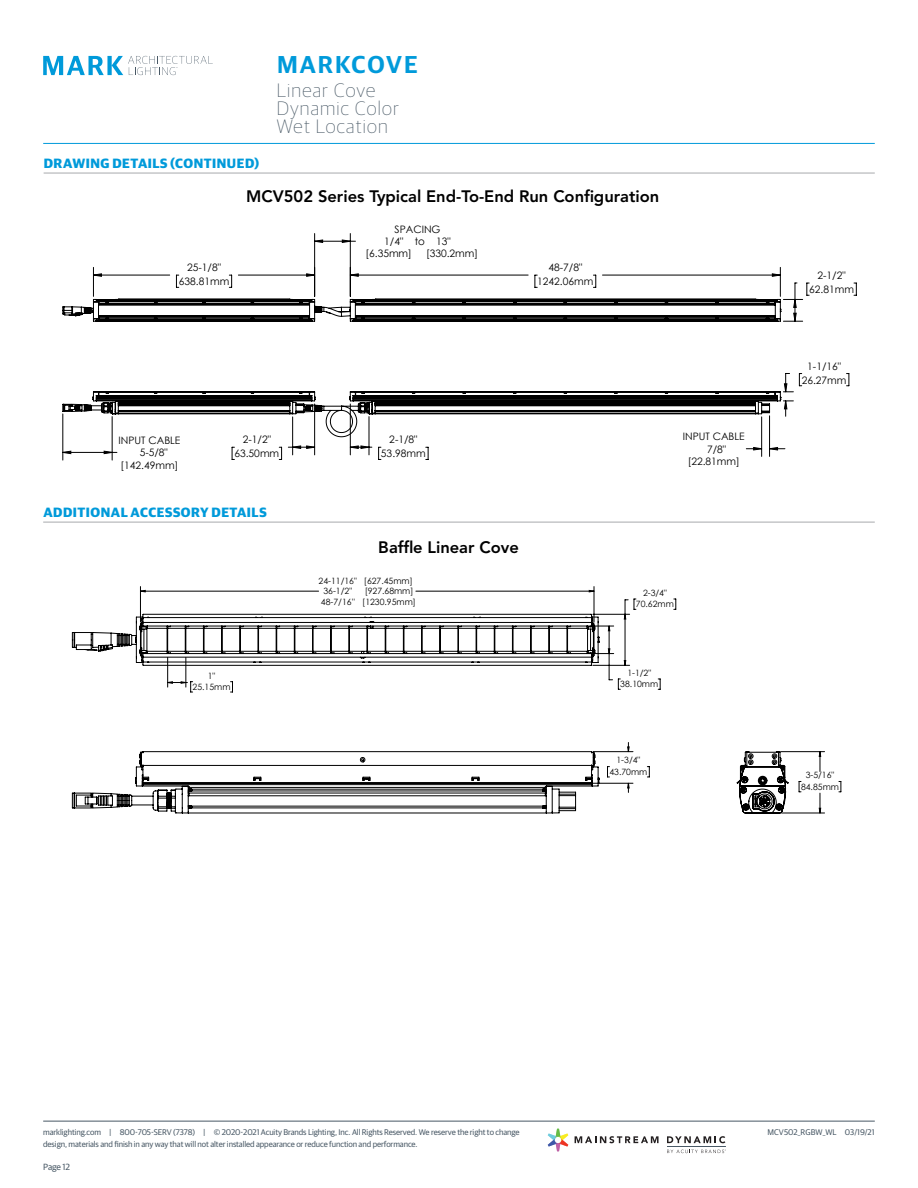
<style>
.page{position:relative;width:918px;height:1188px;background:#fff}
.page>*{position:absolute;margin:0;border:0;box-sizing:border-box;transform-origin:0 0}
.t1{font:600 24.45px "Guardian Sans";letter-spacing:.08em;color:#009ada}
.t2{font:100 19.5px/18px "Guardian Sans";letter-spacing:.06em;color:#485865}
.t3{font:800 16.5px "Avenir LT Std";color:#000}
.t4{font:700 13.5px "Guardian Sans";letter-spacing:.04em;color:#009ada}
.t5{font:10.2px/13.8px "Century Gothic";color:#000;text-align:center}
.t6{font:9px "Guardian Sans";letter-spacing:-.015em;color:#485865}
.t7{font:8.7px/11.7px "Century Gothic";color:#000;text-align:center}
.t8{font:8.25px "Guardian Sans";letter-spacing:-.01em;color:#485865}
.t9{font:8.25px "Guardian Sans";letter-spacing:.01em;color:#485865}
</style>
<div class="page">
<hr style="left:43px;top:1121px;width:832px;height:1px;background:#485865">
<hr style="left:43px;top:143px;width:832px;height:1px;background:#009ada">
<svg style="left:575px;top:1136px;width:84px;height:7px"></svg>
<svg style="left:667px;top:1136px;width:58px;height:7px"></svg>
<svg style="left:548px;top:1129px;width:20px;height:22px"></svg>
<hr style="left:667px;top:1146px;width:59px;height:1px;background:#495966">
<svg style="left:667px;top:1149px;width:59px;height:4px"></svg>
<svg style="left:43px;top:56px;width:170px;height:19px"></svg>
<hr style="left:44px;top:173px;width:831px;height:1px;background:#a7a9ac">
<hr style="left:43px;top:522px;width:832px;height:1px;background:#a7a9ac">
<hr style="left:314px;top:234px;width:1px;height:62px;background:#000">
<hr style="left:350px;top:234px;width:1px;height:62px;background:#000">
<svg style="left:854px;top:283px;width:3px;height:13px"></svg>
<svg style="left:799px;top:373px;width:3px;height:14px"></svg>
<svg style="left:847px;top:373px;width:3px;height:14px"></svg>
<svg style="left:378px;top:454px;width:3px;height:6px"></svg>
<svg style="left:426px;top:454px;width:3px;height:6px"></svg>
<hr style="left:350px;top:404px;width:1px;height:51px;background:#000">
<hr style="left:369px;top:417px;width:1px;height:38px;background:#000">
<hr style="left:292px;top:417px;width:1px;height:38px;background:#000">
<hr style="left:314px;top:404px;width:1px;height:51px;background:#000">
<hr style="left:112px;top:417px;width:1px;height:43px;background:#000">
<hr style="left:63px;top:414px;width:1px;height:46px;background:#000">
<hr style="left:761px;top:417px;width:1px;height:39px;background:#000">
<hr style="left:769px;top:416px;width:1px;height:40px;background:#000">
<svg style="left:63px;top:240px;width:731px;height:214px"></svg>
<svg style="left:62px;top:267px;width:747px;height:55px"></svg>
<svg style="left:62px;top:373px;width:731px;height:64px"></svg>
<hr style="left:140px;top:587px;width:1px;height:35px;background:#000">
<hr style="left:594px;top:587px;width:1px;height:35px;background:#000">
<svg style="left:839px;top:781px;width:3px;height:12px"></svg>
<hr style="left:781px;top:751px;width:44px;height:1px;background:#000">
<hr style="left:782px;top:813px;width:43px;height:1px;background:#000">
<svg style="left:141px;top:590px;width:680px;height:223px"></svg>
<svg style="left:72px;top:751px;width:527px;height:63px"></svg>
<svg style="left:72px;top:600px;width:556px;height:93px"></svg>
<svg style="left:737px;top:751px;width:52px;height:62px"></svg>
<h3 class="t4" style="left:44px;top:154px;width:217px">DRAWING DETAILS (CONTINUED)</h3>
<h1 class="t1" style="left:277px;top:47px;width:142px">MARKCOVE</h1>
<h2 class="t2" style="left:277px;top:80px;width:123px">Linear Cove<br>Dynamic Color<br>Wet Location</h2>
<h3 class="t3" style="left:246px;top:187px;width:415px">MCV502 Series Typical End-To-End Run Configuration</h3>
<p class="t5" style="left:395px;top:222px;width:47px">SPACING</p>
<p class="t5" style="left:384px;top:234px;width:68px">1/4" to 13"</p>
<p class="t5" style="left:366px;top:247px;width:48px">[6.35mm]</p>
<p class="t5" style="left:426px;top:247px;width:54px">[330.2mm]</p>
<p class="t5" style="left:179px;top:261px;width:52px">25-1/8"<br>638.81mm</p>
<p class="t5" style="left:537px;top:261px;width:58px">48-7/8"<br>1242.06mm</p>
<p class="t5" style="left:809px;top:269px;width:46px">2-1/2"<br>62.81mm</p>
<p class="t5" style="left:802px;top:359px;width:46px">1-1/16"<br>26.27mm</p>
<p class="t5" style="left:118px;top:433px;width:63px">INPUT CABLE</p>
<p class="t5" style="left:140px;top:446px;width:30px">5-5/8"</p>
<p class="t5" style="left:121px;top:458px;width:59px">[142.49mm]</p>
<p class="t5" style="left:234px;top:433px;width:46px">2-1/2"<br>63.50mm</p>
<p class="t5" style="left:381px;top:433px;width:46px">2-1/8"<br>53.98mm</p>
<p class="t5" style="left:683px;top:431px;width:63px;line-height:12.1px">INPUT CABLE<br>7/8" [22.81mm]</p>
<h3 class="t4" style="left:43px;top:503px;width:225px">ADDITIONAL ACCESSORY DETAILS</h3>
<h3 class="t3" style="left:378px;top:538px;width:142px">Baffle Linear Cove</h3>
<p class="t7" style="left:323px;top:576px;width:91px;line-height:10.4px;text-align:left;text-indent:-5px">24-11/16" [627.45mm]<br>36-1/2''</p>
<p class="t7" style="left:321px;top:586px;width:96px;line-height:10.4px;text-align:right">[927.68mm]<br>48-7/16'' [1230.95mm]</p>
<p class="t7" style="left:636px;top:587px;width:39px">2-3/4"<br>70.62mm</p>
<p class="t7" style="left:193px;top:669px;width:39px">1"<br>25.15mm</p>
<p class="t7" style="left:620px;top:667px;width:39px">1-1/2"<br>38.10mm</p>
<p class="t7" style="left:609px;top:754px;width:39px">1-3/4"<br>43.70mm</p>
<p class="t7" style="left:801px;top:769px;width:39px">3-5/16"<br>84.85mm</p>
<p class="t8" style="left:43px;top:1126px;width:478px">marklighting.com | 800-705-SERV (7378) | © 2020-2021 Acuity Brands Lighting, Inc. All Rights Reserved. We reserve the right to change</p>
<p class="t9" style="left:768px;top:1126px;width:109px">MCV502_RGBW_WL 03/19/21</p>
<p class="t8" style="left:43px;top:1138px;width:376px">design, materials and finish in any way that will not alter installed appearance or reduce function and performance.</p>
<p class="t6" style="left:43px;top:1160px;width:28px">Page 12</p>
</div>
